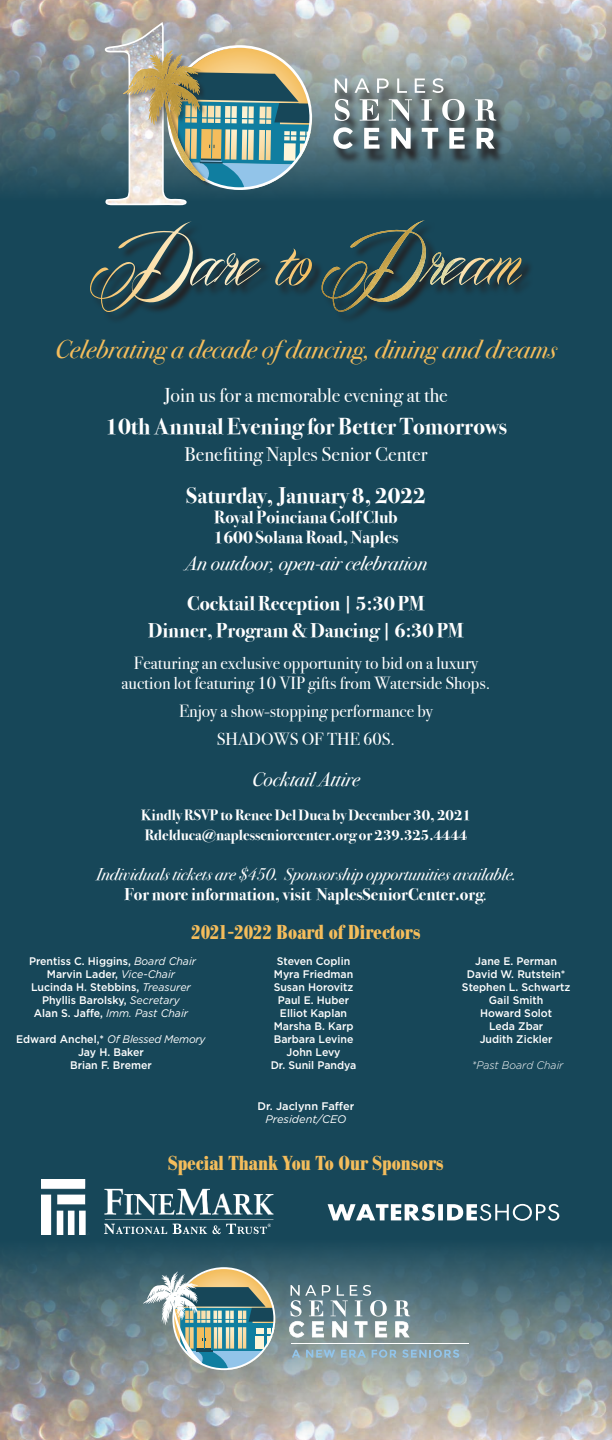
<style>
.page{position:relative;width:612px;height:1440px;background:#174759}
.page>*{position:absolute;margin:0;border:0;box-sizing:border-box;transform-origin:0 0}
.t1{font:italic 26px "Bodoni Svty Two ITCTT";color:#f4bd5c}
.t2{font:700 23px "Bodoni Svty Two ITCTT";color:#fff}
.t3{font:700 22.5px "Bodoni Svty Two ITCTT";color:#fff}
.t4{font:20px "Bodoni Svty Two ITCTT";color:#fff}
.t5{font:700 condensed 20px "Bodoni BE";color:#f4bd5c}
.t6{font:700 20px/27.5px "Bodoni Svty Two ITCTT";color:#fff;text-align:center}
.t7{font:italic 20px "Bodoni Svty Two ITCTT";color:#fff}
.t8{font:17.5px/20px "Bodoni Svty Two ITCTT";color:#fff;text-align:center}
.t9{font:700 17.5px/20px "Bodoni Svty Two ITCTT";color:#fff}
.t10{font:italic 17px/20.4px "Bodoni Svty Two ITCTT";color:#fff;text-align:center}
.t11{font:700 15px/20px "Bodoni Svty Two ITCTT";color:#fff}
.t12{font:500 11px/13px "Gotham";color:#fff;text-align:center;scale:.96 1}
.t13{font:500 11px "Gotham";color:#fff}
.t14{font:italic 300 11px "Gotham";color:#fff;scale:.96 1}
.t15{font:italic 11px "Gotham";color:#fff}
.s1{font-weight:700;font-style:normal}
.s2{font-weight:400;font-style:italic}
</style>
<div class="page">
<img style="left:0;top:0;width:612px;height:192px">
<img style="left:0;top:1249px;width:612px;height:191px">
<img style="left:104px;top:21px;width:209px;height:185px">
<img style="left:123px;top:53px;width:45px;height:42px">
<svg style="left:332px;top:83px;width:175px;height:82px;background:#5b7075"></svg>
<svg style="left:335px;top:78px;width:12px;height:15px"></svg>
<svg style="left:355px;top:78px;width:15px;height:15px"></svg>
<svg style="left:377px;top:78px;width:12px;height:15px"></svg>
<svg style="left:397px;top:78px;width:10px;height:15px"></svg>
<svg style="left:415px;top:78px;width:10px;height:15px"></svg>
<svg style="left:432px;top:78px;width:12px;height:15px"></svg>
<svg style="left:335px;top:99px;width:15px;height:22px"></svg>
<svg style="left:360px;top:99px;width:19px;height:22px"></svg>
<svg style="left:389px;top:99px;width:23px;height:22px"></svg>
<svg style="left:421px;top:99px;width:11px;height:22px"></svg>
<svg style="left:442px;top:99px;width:23px;height:22px"></svg>
<svg style="left:475px;top:99px;width:21px;height:22px"></svg>
<svg style="left:333px;top:127px;width:20px;height:22px"></svg>
<svg style="left:364px;top:128px;width:16px;height:21px"></svg>
<svg style="left:391px;top:128px;width:20px;height:21px"></svg>
<svg style="left:422px;top:128px;width:16px;height:21px"></svg>
<svg style="left:449px;top:128px;width:16px;height:21px"></svg>
<svg style="left:477px;top:128px;width:18px;height:21px"></svg>
<svg style="left:108px;top:241px;width:422px;height:79px"></svg>
<img style="left:321px;top:220px;width:105px;height:92px">
<svg style="left:90px;top:221px;width:103px;height:91px"></svg>
<svg style="left:328px;top:1204px;width:231px;height:17px"></svg>
<img style="left:41px;top:1179px;width:233px;height:55px">
<svg style="left:104px;top:1224px;width:167px;height:10px"></svg>
<svg style="left:289px;top:1285px;width:98px;height:53px;background:#8da1a7"></svg>
<svg style="left:394px;top:1300px;width:16px;height:37px"></svg>
<svg style="left:292px;top:1350px;width:8px;height:8px"></svg>
<svg style="left:306px;top:1350px;width:29px;height:8px"></svg>
<svg style="left:341px;top:1350px;width:25px;height:8px"></svg>
<svg style="left:372px;top:1350px;width:87px;height:8px"></svg>
<hr style="left:292px;top:1343px;width:177px;height:1px;background:#fff">
<svg style="left:143px;top:1267px;width:132px;height:103px;background:#879e98"></svg>
<h1 class="t1" style="left:55px;top:326px;width:503px">Celebrating a decade of dancing, dining and dreams</h1>
<h3 class="t4" style="left:164px;top:379px;width:285px">Join us for a memorable evening at the</h3>
<h2 class="t2" style="left:105px;top:407px;width:403px">10th Annual Evening for Better Tomorrows</h2>
<h3 class="t4" style="left:185px;top:438px;width:245px">Benefiting Naples Senior Center</h3>
<h3 class="t3" style="left:186px;top:476px;width:241px">Saturday, January 8, 2022</h3>
<h3 class="t9" style="left:214px;top:505px;width:186px">Royal Poinciana Golf Club<br>1600 Solana Road, Naples</h3>
<h3 class="t7" style="left:185px;top:546px;width:244px">An outdoor, open-air celebration</h3>
<h3 class="t6" style="left:148px;top:588px;width:317px">Cocktail Reception | 5:30 PM<br>Dinner, Program &amp; Dancing | 6:30 PM</h3>
<h3 class="t8" style="left:122px;top:651px;width:370px">Featuring an exclusive opportunity to bid on a luxury auction lot featuring 10 VIP gifts from Waterside Shops.</h3>
<h3 class="t8" style="left:179px;top:696px;width:255px;line-height:27.5px">Enjoy a show-stopping performance by<br>SHADOWS OF THE 60S.</h3>
<h3 class="t7" style="left:252px;top:762px;width:109px">Cocktail Attire</h3>
<h3 class="t11" style="left:141px;top:803px;width:331px">Kindly RSVP to Renee Del Duca by December 30, 2021<br>Rdelduca@naplesseniorcenter.org or 239.325.4444</h3>
<h3 class="t10" style="left:96px;top:863px;width:421px">Individuals tickets are $450. Sponsorship opportunities available.<br><span class="s1">For more information, visit NaplesSeniorCenter.org</span>.</h3>
<h3 class="t5" style="left:191px;top:920px;width:231px">2021-2022 Board of Directors</h3>
<p class="t12" style="left:29px;top:954px;width:175px">Prentiss C. Higgins, <span class="s2">Board Chair<br></span>Marvin Lader, <span class="s2">Vice-Chair<br></span>Lucinda H. Stebbins, <span class="s2">Treasurer<br></span>Phyllis Barolsky, <span class="s2">Secretary<br></span>Alan S. Jaffe, <span class="s2">Imm. Past Chair</span></p>
<p class="t12" style="left:16px;top:1032px;width:199px">Edward Anchel,* <span class="s2">Of Blessed Memory<br></span>Jay H. Baker<br>Brian F. Bremer</p>
<p class="t12" style="left:271px;top:954px;width:91px">Steven Coplin<br>Myra Friedman<br>Susan Horovitz<br>Paul E. Huber<br>Elliot Kaplan<br>Marsha B. Karp<br>Barbara Levine<br>John Levy<br>Dr. Sunil Pandya</p>
<p class="t12" style="left:462px;top:954px;width:114px">Jane E. Perman<br>David W. Rutstein*<br>Stephen L. Schwartz<br>Gail Smith<br>Howard Solot<br>Leda Zbar<br>Judith Zickler</p>
<p class="t14" style="left:472px;top:1058px;width:97px">*Past Board Chair</p>
<p class="t13" style="left:258px;top:1099px;width:98px">Dr. Jaclynn Faffer</p>
<p class="t15" style="left:265px;top:1112px;width:83px">President/CEO</p>
<h3 class="t5" style="left:168px;top:1152px;width:277px">Special Thank You To Our Sponsors</h3>
</div>
